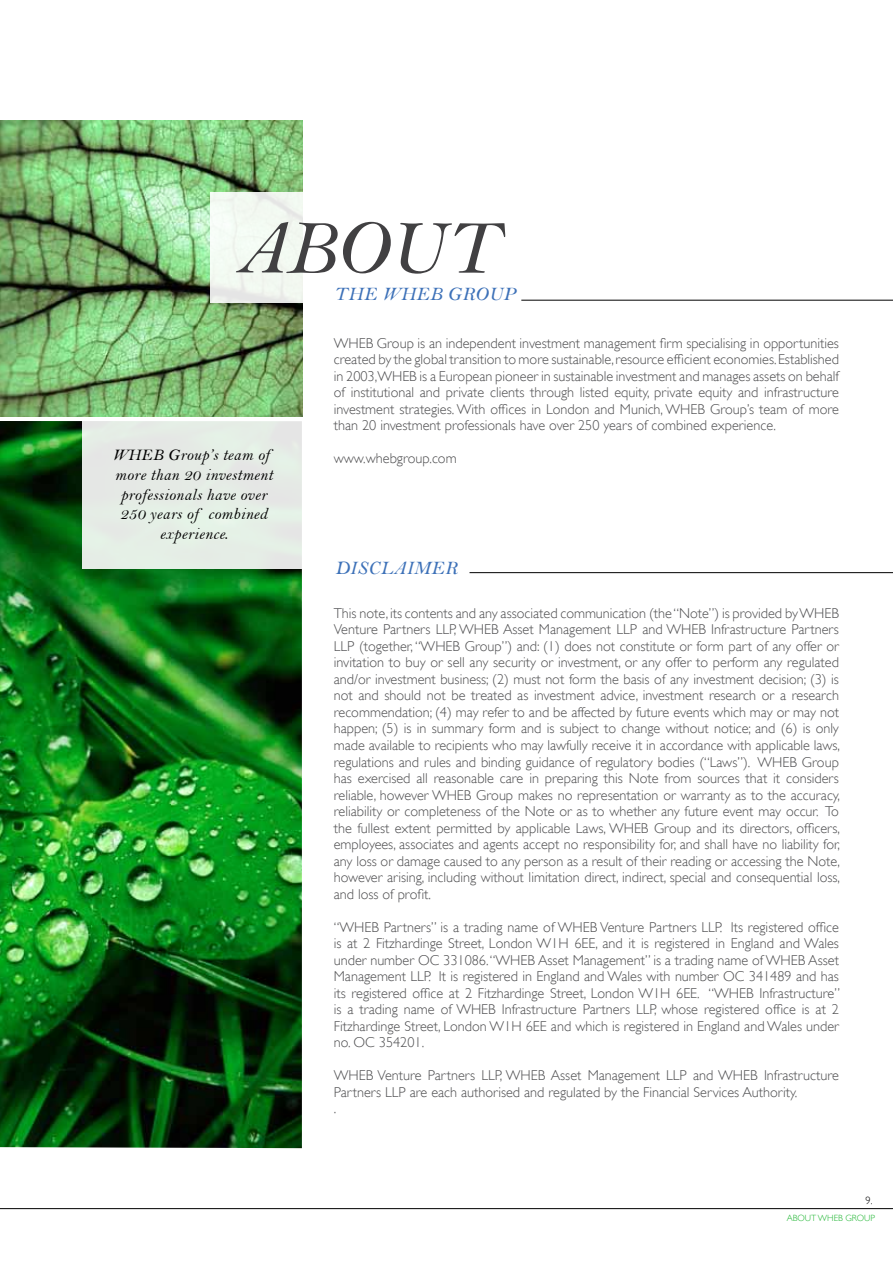
<style>
.page{position:relative;width:893px;height:1263px;background:#fff}
.page>*{position:absolute;margin:0;border:0;box-sizing:border-box;transform-origin:0 0}
.t1{font:78px "Bell MT Italic";color:#414042}
.t2{font:19.5px "Bell MT Italic";letter-spacing:.02em;color:#3d71b8}
.t3{font:16.5px/19.8px "Bell MT Italic";letter-spacing:.02em;color:#000;text-align:center}
.t4{font:300 14.25px/16.5px "Gill Sans";color:#4d4d4f;text-align:justify}
.t5{font:300 10.5px "Gill Sans";color:#000}
.t6{font:300 9px "Gill Sans";color:#1cb52f}
</style>
<div class="page">
<hr style="left:0;top:1208px;width:893px;height:1px;background:#000">
<img style="left:0;top:421px;width:302px;height:727px">
<img style="left:1px;top:121px;width:302px;height:296px">
<hr style="left:521px;top:300px;width:372px;height:1px;background:#000">
<hr style="left:469px;top:572px;width:424px;height:1px;background:#000">
<div style="left:210px;top:192px;width:242px;height:111px;background:linear-gradient(to right,#f0f6ef,#fff)"></div>
<div style="left:82px;top:418px;width:225px;height:151px;background:#e5ede5"></div>
<h1 class="t1" style="left:236px;top:201px;width:266px">ABOUT</h1>
<h2 class="t2" style="left:334px;top:282px;width:183px">THE WHEB GROUP</h2>
<p class="t3" style="left:113px;top:445px;width:162px">WHEB Group’s team of more than 20 investment professionals have over<br>250 years of combined experience.</p>
<p class="t4" style="left:334px;top:335px;width:507px">WHEB Group is an independent investment management firm specialising in opportunities created by the global transition to more sustainable, resource efficient economies. Established in 2003,WHEB is a European pioneer in sustainable investment and manages assets on behalf of institutional and private clients through listed equity, private equity and infrastructure investment strategies. With offices in London and Munich, WHEB Group’s team of more than 20 investment professionals have over 250 years of combined experience.</p>
<p class="t4" style="left:334px;top:450px;width:124px">www.whebgroup.com</p>
<h2 class="t2" style="left:335px;top:557px;width:124px">DISCLAIMER</h2>
<p class="t4" style="left:334px;top:605px;width:508px">This note, its contents and any associated communication (the “Note”) is provided by WHEB Venture Partners LLP, WHEB Asset Management LLP and WHEB Infrastructure Partners LLP (together, “WHEB Group”) and: (1) does not constitute or form part of any offer or invitation to buy or sell any security or investment, or any offer to perform any regulated and/or investment business; (2) must not form the basis of any investment decision; (3) is not and should not be treated as investment advice, investment research or a research recommendation; (4) may refer to and be affected by future events which may or may not happen; (5) is in summary form and is subject to change without notice; and (6) is only made available to recipients who may lawfully receive it in accordance with applicable laws, regulations and rules and binding guidance of regulatory bodies (“Laws”). WHEB Group has exercised all reasonable care in preparing this Note from sources that it considers reliable, however WHEB Group makes no representation or warranty as to the accuracy, reliability or completeness of the Note or as to whether any future event may occur. To the fullest extent permitted by applicable Laws, WHEB Group and its directors, officers, employees, associates and agents accept no responsibility for, and shall have no liability for, any loss or damage caused to any person as a result of their reading or accessing the Note, however arising, including without limitation direct, indirect, special and consequential loss, and loss of profit.</p>
<p class="t4" style="left:334px;top:918px;width:508px">“WHEB Partners” is a trading name of WHEB Venture Partners LLP. Its registered office is at 2 Fitzhardinge Street, London W1H 6EE, and it is registered in England and Wales under number OC 331086. “WHEB Asset Management” is a trading name of WHEB Asset Management LLP. It is registered in England and Wales with number OC 341489 and has its registered office at 2 Fitzhardinge Street, London W1H 6EE. “WHEB Infrastructure” is a trading name of WHEB Infrastructure Partners LLP, whose registered office is at 2<br>Fitzhardinge Street, London W1H 6EE and which is registered in England and Wales under no. OC 354201.</p>
<p class="t4" style="left:334px;top:1067px;width:507px;text-align:left">WHEB Venture Partners LLP, WHEB Asset Management LLP and WHEB Infrastructure<br>Partners LLP are each authorised and regulated by the Financial Services Authority.<br>.</p>
<p class="t5" style="left:865px;top:1194px;width:9px">9.</p>
<p class="t6" style="left:787px;top:1213px;width:90px">ABOUT WHEB GROUP</p>
</div>
